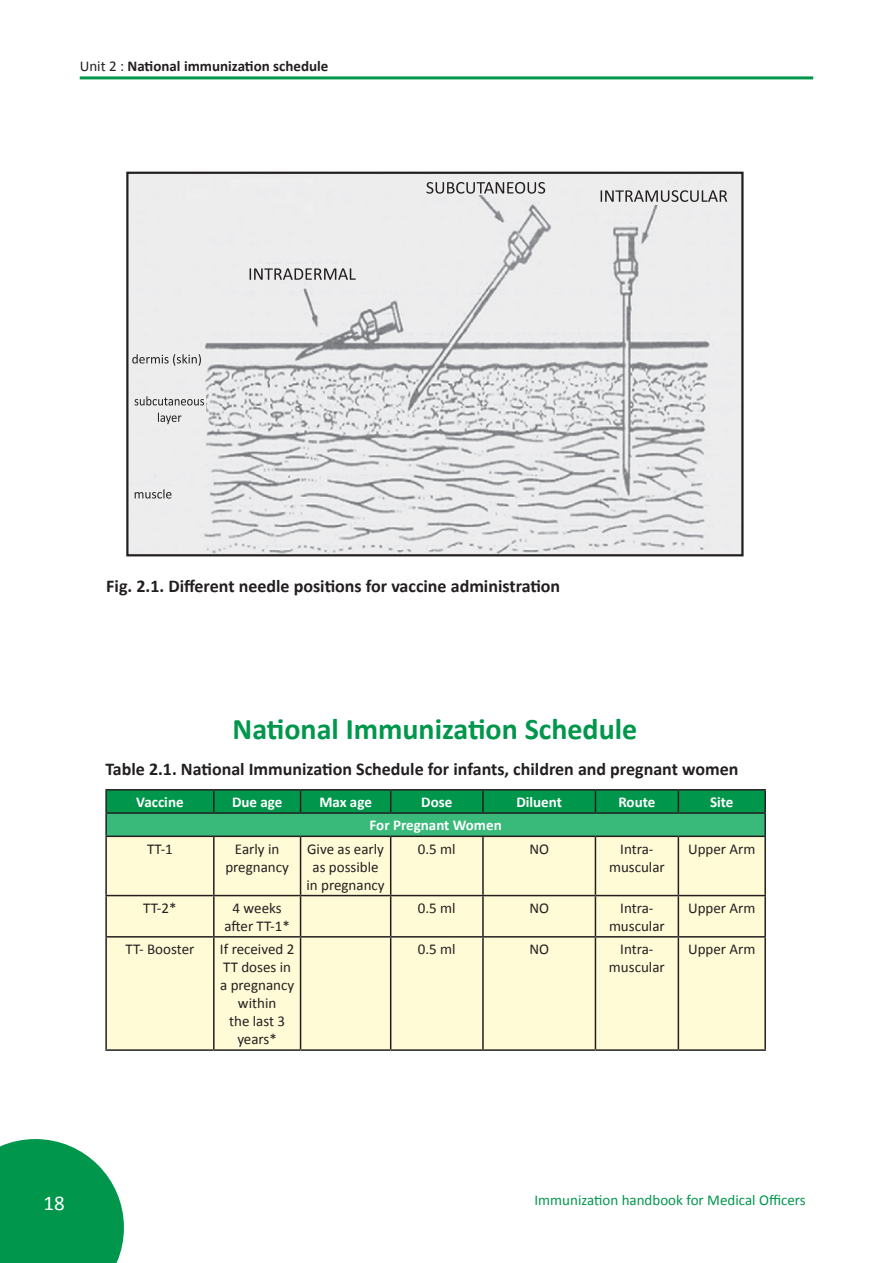
<style>
.page{position:relative;width:893px;height:1263px;background:#fff}
.page>*{position:absolute;margin:0;border:0;box-sizing:border-box;transform-origin:0 0}
.t1{font:700 30px "Calibri";color:#00974c}
.t2{font:21px "Calibri";color:#fff}
.t3{font:700 18px "Calibri";color:#231f20}
.t4{font:15px/18px "Calibri";color:#231f20;text-align:center}
.t5{font:700 15px "Calibri";color:#fff}
.t6{font:15px "Calibri";color:#00974c}
.t7{font:700 15px "Calibri";color:#231f20}
.s1{font-weight:400}
</style>
<div class="page">
<hr style="left:80px;top:76px;width:733px;height:3px;background:#00974c">
<svg style="left:0;top:1139px;width:124px;height:124px;background:#1fa361"></svg>
<img style="left:129px;top:175px;width:612px;height:378px">
<div style="left:126px;top:172px;width:618px;height:384px;border:2px solid #231f20"></div>
<img style="left:412px;top:178px;width:145px;height:16px">
<img style="left:593px;top:188px;width:145px;height:16px">
<img style="left:239px;top:264px;width:145px;height:17px">
<img style="left:130px;top:351px;width:74px;height:16px">
<img style="left:132px;top:395px;width:74px;height:31px">
<div style="left:132px;top:486px;width:66px;height:32px;background:#ededee"></div>
<svg style="left:132px;top:354px;width:69px;height:12px"></svg>
<svg style="left:135px;top:396px;width:69px;height:9px"></svg>
<svg style="left:158px;top:413px;width:23px;height:11px"></svg>
<svg style="left:135px;top:489px;width:36px;height:9px"></svg>
<svg style="left:250px;top:268px;width:106px;height:12px"></svg>
<svg style="left:426px;top:182px;width:119px;height:12px"></svg>
<svg style="left:601px;top:190px;width:126px;height:12px;background:#acabac"></svg>
<div style="left:106px;top:813px;width:659px;height:23px;background:#39b97a"></div>
<div style="left:107px;top:837px;width:657px;height:212px;background:#fffbd6"></div>
<hr style="left:105px;top:789px;width:109px;height:1px;background:#231f20">
<hr style="left:105px;top:790px;width:2px;height:22px;background:#231f20">
<hr style="left:214px;top:789px;width:87px;height:1px;background:#231f20">
<hr style="left:301px;top:789px;width:90px;height:1px;background:#231f20">
<hr style="left:391px;top:789px;width:92px;height:1px;background:#231f20">
<hr style="left:483px;top:789px;width:112px;height:1px;background:#231f20">
<hr style="left:595px;top:789px;width:83px;height:1px;background:#231f20">
<hr style="left:678px;top:789px;width:88px;height:1px;background:#231f20">
<div style="left:106px;top:790px;width:658px;height:22px;background:#00974c"></div>
<hr style="left:764px;top:790px;width:2px;height:22px;background:#231f20">
<hr style="left:105px;top:812px;width:109px;height:2px;background:#231f20">
<hr style="left:105px;top:814px;width:2px;height:21px;background:#231f20">
<hr style="left:214px;top:812px;width:87px;height:2px;background:#231f20">
<hr style="left:301px;top:812px;width:90px;height:2px;background:#231f20">
<hr style="left:391px;top:812px;width:92px;height:2px;background:#231f20">
<hr style="left:483px;top:812px;width:112px;height:2px;background:#231f20">
<hr style="left:595px;top:812px;width:83px;height:2px;background:#231f20">
<hr style="left:678px;top:812px;width:88px;height:2px;background:#231f20">
<hr style="left:764px;top:814px;width:2px;height:21px;background:#231f20">
<hr style="left:213px;top:837px;width:2px;height:58px;background:#231f20">
<hr style="left:300px;top:837px;width:1px;height:58px;background:#231f20">
<hr style="left:390px;top:837px;width:1px;height:58px;background:#231f20">
<hr style="left:482px;top:837px;width:2px;height:58px;background:#231f20">
<hr style="left:595px;top:837px;width:1px;height:58px;background:#231f20">
<hr style="left:678px;top:837px;width:1px;height:58px;background:#231f20">
<hr style="left:105px;top:895px;width:109px;height:1px;background:#231f20">
<hr style="left:214px;top:895px;width:87px;height:1px;background:#231f20">
<hr style="left:213px;top:896px;width:2px;height:40px;background:#231f20">
<hr style="left:301px;top:895px;width:90px;height:1px;background:#231f20">
<hr style="left:300px;top:896px;width:1px;height:40px;background:#231f20">
<hr style="left:391px;top:895px;width:92px;height:1px;background:#231f20">
<hr style="left:390px;top:896px;width:1px;height:40px;background:#231f20">
<hr style="left:483px;top:895px;width:112px;height:1px;background:#231f20">
<hr style="left:482px;top:896px;width:2px;height:40px;background:#231f20">
<hr style="left:595px;top:895px;width:83px;height:1px;background:#231f20">
<hr style="left:595px;top:896px;width:1px;height:40px;background:#231f20">
<hr style="left:678px;top:895px;width:88px;height:1px;background:#231f20">
<hr style="left:678px;top:896px;width:1px;height:40px;background:#231f20">
<hr style="left:105px;top:936px;width:109px;height:1px;background:#231f20">
<hr style="left:214px;top:936px;width:87px;height:1px;background:#231f20">
<hr style="left:213px;top:937px;width:2px;height:112px;background:#231f20">
<hr style="left:301px;top:936px;width:90px;height:1px;background:#231f20">
<hr style="left:300px;top:937px;width:1px;height:112px;background:#231f20">
<hr style="left:391px;top:936px;width:92px;height:1px;background:#231f20">
<hr style="left:390px;top:937px;width:1px;height:112px;background:#231f20">
<hr style="left:483px;top:936px;width:112px;height:1px;background:#231f20">
<hr style="left:482px;top:937px;width:2px;height:112px;background:#231f20">
<hr style="left:595px;top:936px;width:83px;height:1px;background:#231f20">
<hr style="left:595px;top:937px;width:1px;height:112px;background:#231f20">
<hr style="left:678px;top:936px;width:88px;height:1px;background:#231f20">
<hr style="left:678px;top:937px;width:1px;height:112px;background:#231f20">
<hr style="left:105px;top:835px;width:109px;height:2px;background:#231f20">
<hr style="left:105px;top:837px;width:2px;height:58px;background:#231f20">
<hr style="left:214px;top:835px;width:87px;height:2px;background:#231f20">
<hr style="left:301px;top:835px;width:90px;height:2px;background:#231f20">
<hr style="left:391px;top:835px;width:92px;height:2px;background:#231f20">
<hr style="left:483px;top:835px;width:112px;height:2px;background:#231f20">
<hr style="left:595px;top:835px;width:83px;height:2px;background:#231f20">
<hr style="left:678px;top:835px;width:88px;height:2px;background:#231f20">
<hr style="left:764px;top:837px;width:2px;height:58px;background:#231f20">
<hr style="left:105px;top:896px;width:2px;height:40px;background:#231f20">
<hr style="left:764px;top:896px;width:2px;height:40px;background:#231f20">
<hr style="left:105px;top:937px;width:2px;height:112px;background:#231f20">
<hr style="left:764px;top:937px;width:2px;height:112px;background:#231f20">
<hr style="left:105px;top:1049px;width:109px;height:2px;background:#231f20">
<hr style="left:214px;top:1049px;width:87px;height:2px;background:#231f20">
<hr style="left:301px;top:1049px;width:90px;height:2px;background:#231f20">
<hr style="left:391px;top:1049px;width:92px;height:2px;background:#231f20">
<hr style="left:483px;top:1049px;width:112px;height:2px;background:#231f20">
<hr style="left:595px;top:1049px;width:83px;height:2px;background:#231f20">
<hr style="left:678px;top:1049px;width:88px;height:2px;background:#231f20">
<p class="t7" style="left:80px;top:57px;width:250px"><span class="s1">Unit 2 :</span> National immunization schedule</p>
<p class="t3" style="left:106px;top:574px;width:455px">Fig. 2.1. Different needle positions for vaccine administration</p>
<h1 class="t1" style="left:233px;top:710px;width:406px">National Immunization Schedule</h1>
<p class="t3" style="left:105px;top:757px;width:634px">Table 2.1. National Immunization Schedule for infants, children and pregnant women</p>
<p class="t5" style="left:136px;top:792px;width:49px">Vaccine</p>
<p class="t5" style="left:232px;top:792px;width:52px">Due age</p>
<p class="t5" style="left:319px;top:792px;width:54px">Max age</p>
<p class="t5" style="left:421px;top:792px;width:33px">Dose</p>
<p class="t5" style="left:516px;top:792px;width:47px">Diluent</p>
<p class="t5" style="left:618px;top:792px;width:38px">Route</p>
<p class="t5" style="left:710px;top:792px;width:25px">Site</p>
<p class="t5" style="left:370px;top:816px;width:134px">For Pregnant Women</p>
<p class="t4" style="left:147px;top:840px;width:27px">TT-1</p>
<p class="t4" style="left:225px;top:840px;width:65px">Early in pregnancy</p>
<p class="t4" style="left:307px;top:840px;width:80px">Give as early as possible in pregnancy</p>
<p class="t4" style="left:418px;top:840px;width:39px">0.5 ml</p>
<p class="t4" style="left:529px;top:840px;width:21px">NO</p>
<p class="t4" style="left:609px;top:840px;width:57px">Intra&shy;muscular</p>
<p class="t4" style="left:688px;top:840px;width:69px">Upper Arm</p>
<p class="t4" style="left:143px;top:899px;width:35px">TT-2*</p>
<p class="t4" style="left:224px;top:899px;width:67px">4 weeks after TT-1*</p>
<p class="t4" style="left:418px;top:899px;width:39px">0.5 ml</p>
<p class="t4" style="left:529px;top:899px;width:21px">NO</p>
<p class="t4" style="left:609px;top:899px;width:57px">Intra&shy;muscular</p>
<p class="t4" style="left:688px;top:899px;width:69px">Upper Arm</p>
<p class="t4" style="left:125px;top:940px;width:70px">TT- Booster</p>
<p class="t4" style="left:220px;top:940px;width:76px">If received 2<br>TT doses in a pregnancy within<br>the last 3 years*</p>
<p class="t4" style="left:418px;top:940px;width:39px">0.5 ml</p>
<p class="t4" style="left:529px;top:940px;width:21px">NO</p>
<p class="t4" style="left:609px;top:940px;width:57px">Intra&shy;muscular</p>
<p class="t4" style="left:688px;top:940px;width:69px">Upper Arm</p>
<h2 class="t2" style="left:44px;top:1189px;width:23px">18</h2>
<p class="t6" style="left:534px;top:1191px;width:273px">Immunization handbook for Medical Officers</p>
</div>
